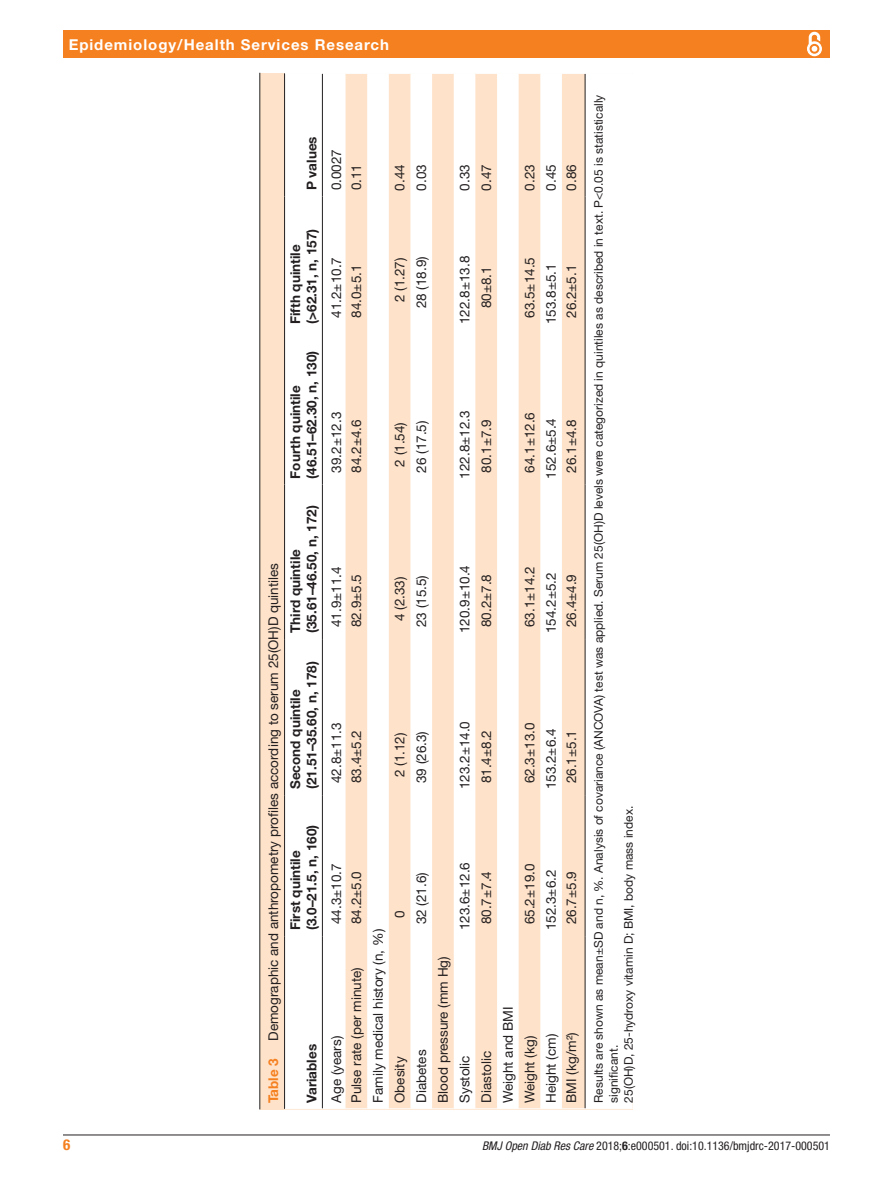
<style>
.page{position:relative;width:893px;height:1191px;background:#fff}
.page>*{position:absolute;margin:0;border:0;box-sizing:border-box;transform-origin:0 0}
.t1{font:700 15px "Helvetica Neue LT Std";letter-spacing:.065em;color:#fff}
.t2{font:700 condensed 15px "Helvetica Neue LT Std";color:#f58020}
.t3{font:13.5px/21.6px "Helvetica Neue LT Std";color:#231f20}
.t4{font:700 13.5px/16.2px "Helvetica Neue LT Std";color:#231f20}
.t5{font:700 13.5px "Helvetica Neue LT Std";color:#f58020}
.t6{font:12px/15px "Helvetica Neue LT Std";color:#231f20}
.t7{font:condensed 12px "Helvetica Neue LT Std";color:#231f20}
.s1{font-style:italic}
.s2{font-weight:700}
</style>
<div class="page">
<hr style="left:63px;top:1134px;width:767px;height:1px;background:#231f20">
<div style="left:260px;top:73px;width:373px;height:1036px;background:#fee2c9"></div>
<hr style="left:259px;top:73px;width:1px;height:1036px;background:#231f20">
<svg style="left:285px;top:74px;width:348px;height:1034px;fill:#fff"></svg>
<hr style="left:284px;top:936px;width:1px;height:173px;background:#231f20">
<hr style="left:322px;top:936px;width:1px;height:172px;background:#231f20">
<hr style="left:284px;top:795px;width:1px;height:141px;background:#231f20">
<hr style="left:322px;top:795px;width:1px;height:141px;background:#231f20">
<hr style="left:284px;top:639px;width:1px;height:156px;background:#231f20">
<hr style="left:322px;top:639px;width:1px;height:156px;background:#231f20">
<hr style="left:284px;top:484px;width:1px;height:155px;background:#231f20">
<hr style="left:322px;top:484px;width:1px;height:155px;background:#231f20">
<hr style="left:284px;top:330px;width:1px;height:154px;background:#231f20">
<hr style="left:322px;top:330px;width:1px;height:154px;background:#231f20">
<hr style="left:284px;top:196px;width:1px;height:134px;background:#231f20">
<hr style="left:322px;top:196px;width:1px;height:134px;background:#231f20">
<hr style="left:284px;top:73px;width:1px;height:123px;background:#231f20">
<hr style="left:322px;top:74px;width:1px;height:122px;background:#231f20">
<hr style="left:585px;top:795px;width:1px;height:141px;background:#231f20">
<hr style="left:585px;top:639px;width:1px;height:156px;background:#231f20">
<hr style="left:585px;top:484px;width:1px;height:155px;background:#231f20">
<hr style="left:585px;top:330px;width:1px;height:154px;background:#231f20">
<hr style="left:585px;top:196px;width:1px;height:134px;background:#231f20">
<hr style="left:585px;top:936px;width:1px;height:172px;background:#231f20">
<hr style="left:585px;top:74px;width:1px;height:122px;background:#231f20">
<hr style="left:285px;top:1108px;width:37px;height:1px;background:#fff">
<svg style="left:322px;top:1108px;width:263px;height:1px"></svg>
<hr style="left:585px;top:1108px;width:48px;height:1px;background:#fff">
<hr style="left:285px;top:73px;width:37px;height:1px;background:#fff">
<svg style="left:322px;top:73px;width:263px;height:1px"></svg>
<hr style="left:585px;top:73px;width:48px;height:1px;background:#fff">
<hr style="left:617px;top:73px;width:1px;height:1029px;background:#fff">
<hr style="left:632px;top:73px;width:1px;height:1029px;background:#fff">
<div style="left:63px;top:31px;width:767px;height:27px;background:#f58020"></div>
<svg style="left:807px;top:31px;width:15px;height:26px"></svg>
<p class="t1" style="left:69px;top:35px;width:322px">Epidemiology/Health Services Research</p>
<p class="t4" style="left:303px;top:190px;width:56px;rotate:-90deg">P values</p>
<p class="t3" style="left:325px;top:190px;width:43px;rotate:-90deg">0.0027</p>
<p class="t3" style="left:345px;top:190px;width:28px;rotate:-90deg">0.11</p>
<p class="t3" style="left:389px;top:190px;width:28px;rotate:-90deg">0.44</p>
<p class="t3" style="left:410px;top:190px;width:28px;rotate:-90deg">0.03</p>
<p class="t3" style="left:454px;top:190px;width:28px;rotate:-90deg">0.33</p>
<p class="t3" style="left:475px;top:190px;width:28px;rotate:-90deg">0.47</p>
<p class="t3" style="left:519px;top:190px;width:28px;rotate:-90deg">0.23</p>
<p class="t3" style="left:540px;top:191px;width:28px;rotate:-90deg">0.45</p>
<p class="t3" style="left:560px;top:191px;width:28px;rotate:-90deg">0.86</p>
<p class="t4" style="left:287px;top:324px;width:97px;rotate:-90deg">Fifth quintile (&gt;62.31, n, 157)</p>
<p class="t4" style="left:287px;top:478px;width:129px;rotate:-90deg">Fourth quintile (46.51–62.30, n, 130)</p>
<p class="t3" style="left:262px;top:1041px;width:479px;rotate:-90deg">Demographic and anthropometry profiles according to serum 25(OH)D quintiles</p>
<p class="t5" style="left:265px;top:1103px;width:47px;rotate:-90deg">Table 3</p>
<p class="t4" style="left:287px;top:633px;width:129px;rotate:-90deg">Third quintile (35.61–46.50, n, 172)</p>
<p class="t4" style="left:287px;top:789px;width:129px;rotate:-90deg">Second quintile (21.51–35.60, n, 178)</p>
<p class="t4" style="left:287px;top:930px;width:107px;rotate:-90deg">First quintile (3.0–21.5, n, 160)</p>
<p class="t4" style="left:303px;top:1102px;width:60px;rotate:-90deg">Variables</p>
<p class="t3" style="left:325px;top:318px;width:62px;rotate:-90deg">41.2±10.7</p>
<p class="t3" style="left:345px;top:318px;width:55px;rotate:-90deg">84.0±5.1</p>
<p class="t3" style="left:389px;top:302px;width:46px;rotate:-90deg">2 (1.27)</p>
<p class="t3" style="left:410px;top:308px;width:54px;rotate:-90deg">28 (18.9)</p>
<p class="t3" style="left:454px;top:324px;width:70px;rotate:-90deg">122.8±13.8</p>
<p class="t3" style="left:475px;top:308px;width:43px;rotate:-90deg">80±8.1</p>
<p class="t3" style="left:519px;top:318px;width:62px;rotate:-90deg">63.5±14.5</p>
<p class="t3" style="left:540px;top:324px;width:62px;rotate:-90deg">153.8±5.1</p>
<p class="t3" style="left:560px;top:318px;width:55px;rotate:-90deg">26.2±5.1</p>
<p class="t3" style="left:325px;top:472px;width:62px;rotate:-90deg">39.2±12.3</p>
<p class="t3" style="left:345px;top:472px;width:55px;rotate:-90deg">84.2±4.6</p>
<p class="t3" style="left:389px;top:466px;width:46px;rotate:-90deg">2 (1.54)</p>
<p class="t3" style="left:410px;top:472px;width:54px;rotate:-90deg">26 (17.5)</p>
<p class="t3" style="left:454px;top:478px;width:70px;rotate:-90deg">122.8±12.3</p>
<p class="t3" style="left:475px;top:472px;width:55px;rotate:-90deg">80.1±7.9</p>
<p class="t3" style="left:519px;top:472px;width:62px;rotate:-90deg">64.1±12.6</p>
<p class="t3" style="left:540px;top:478px;width:62px;rotate:-90deg">152.6±5.4</p>
<p class="t3" style="left:560px;top:473px;width:55px;rotate:-90deg">26.1±4.8</p>
<p class="t3" style="left:325px;top:627px;width:62px;rotate:-90deg">41.9±11.4</p>
<p class="t3" style="left:345px;top:627px;width:55px;rotate:-90deg">82.9±5.5</p>
<p class="t3" style="left:389px;top:621px;width:46px;rotate:-90deg">4 (2.33)</p>
<p class="t3" style="left:410px;top:627px;width:54px;rotate:-90deg">23 (15.5)</p>
<p class="t3" style="left:454px;top:633px;width:70px;rotate:-90deg">120.9±10.4</p>
<p class="t3" style="left:475px;top:627px;width:55px;rotate:-90deg">80.2±7.8</p>
<p class="t3" style="left:519px;top:627px;width:62px;rotate:-90deg">63.1±14.2</p>
<p class="t3" style="left:540px;top:633px;width:62px;rotate:-90deg">154.2±5.2</p>
<p class="t3" style="left:560px;top:627px;width:55px;rotate:-90deg">26.4±4.9</p>
<p class="t3" style="left:325px;top:783px;width:62px;rotate:-90deg">42.8±11.3</p>
<p class="t3" style="left:345px;top:783px;width:55px;rotate:-90deg">83.4±5.2</p>
<p class="t3" style="left:389px;top:777px;width:46px;rotate:-90deg">2 (1.12)</p>
<p class="t3" style="left:410px;top:783px;width:54px;rotate:-90deg">39 (26.3)</p>
<p class="t3" style="left:454px;top:789px;width:70px;rotate:-90deg">123.2±14.0</p>
<p class="t3" style="left:475px;top:783px;width:55px;rotate:-90deg">81.4±8.2</p>
<p class="t3" style="left:519px;top:783px;width:62px;rotate:-90deg">62.3±13.0</p>
<p class="t3" style="left:540px;top:789px;width:62px;rotate:-90deg">153.2±6.4</p>
<p class="t3" style="left:560px;top:783px;width:55px;rotate:-90deg">26.1±5.1</p>
<p class="t3" style="left:325px;top:924px;width:62px;rotate:-90deg">44.3±10.7</p>
<p class="t3" style="left:345px;top:924px;width:55px;rotate:-90deg">84.2±5.0</p>
<p class="t3" style="left:345px;top:1102px;width:137px;rotate:-90deg">Pulse rate (per minute)</p>
<p class="t3" style="left:325px;top:1102px;width:69px;rotate:-90deg">Age (years)</p>
<p class="t3" style="left:389px;top:918px;width:9px;rotate:-90deg">0</p>
<p class="t3" style="left:367px;top:1102px;width:175px;rotate:-90deg">Family medical history (n, %)<br>Obesity</p>
<p class="t3" style="left:410px;top:924px;width:54px;rotate:-90deg">32 (21.6)</p>
<p class="t3" style="left:410px;top:1102px;width:55px;rotate:-90deg">Diabetes</p>
<p class="t3" style="left:454px;top:930px;width:70px;rotate:-90deg">123.6±12.6</p>
<p class="t3" style="left:432px;top:1102px;width:148px;rotate:-90deg">Blood pressure (mm Hg)<br>Systolic</p>
<p class="t3" style="left:475px;top:924px;width:55px;rotate:-90deg">80.7±7.4</p>
<p class="t3" style="left:475px;top:1102px;width:53px;rotate:-90deg">Diastolic</p>
<p class="t3" style="left:519px;top:924px;width:62px;rotate:-90deg">65.2±19.0</p>
<p class="t3" style="left:540px;top:930px;width:62px;rotate:-90deg">152.3±6.2</p>
<p class="t3" style="left:560px;top:924px;width:55px;rotate:-90deg">26.7±5.9</p>
<p class="t3" style="left:497px;top:1102px;width:98px;rotate:-90deg">Weight and BMI<br>Weight (kg)</p>
<p class="t3" style="left:560px;top:1103px;width:72px;rotate:-90deg">BMI (kg/m²)</p>
<p class="t3" style="left:540px;top:1102px;width:71px;rotate:-90deg">Height (cm)</p>
<p class="t6" style="left:591px;top:1102px;width:1009px;rotate:-90deg">Results are shown as mean±SD and n, %. Analysis of covariance (ANCOVA) test was applied. Serum 25(OH)D levels were categorized in quintiles as described in text. P&lt;0.05 is statistically significant.<br>25(OH)D, 25-hydroxy vitamin D; BMI, body mass index.</p>
<p class="t2" style="left:63px;top:1135px;width:9px">6</p>
<p class="t7" style="left:482px;top:1138px;width:349px"><span class="s1">BMJ Open Diab Res Care</span> 2018;<span class="s2">6</span>:e000501. doi:10.1136/bmjdrc-2017-000501</p>
</div>
